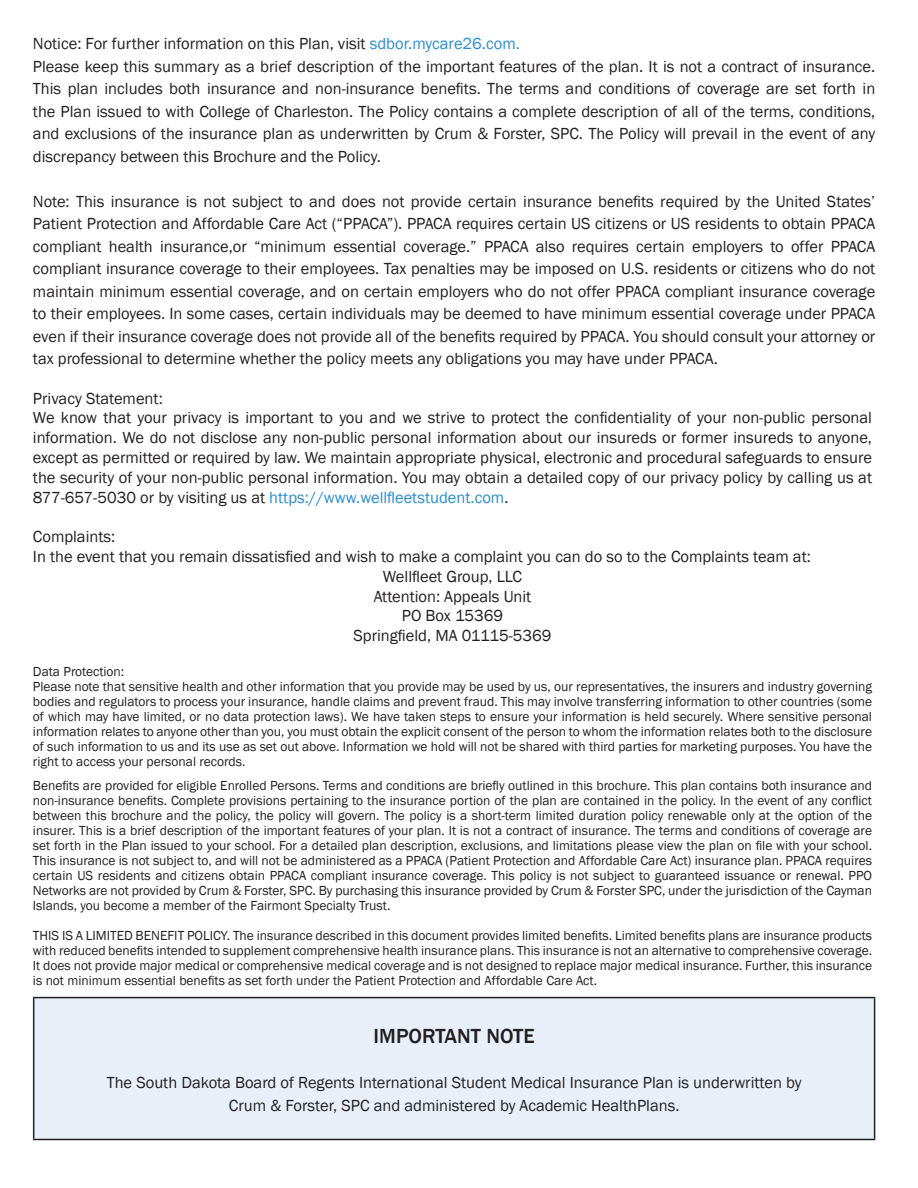
<style>
.page{position:relative;width:918px;height:1188px;background:#fff}
.page>*{position:absolute;margin:0;border:0;box-sizing:border-box;transform-origin:0 0}
.Header{font:500 21px "Franklin Gothic";color:#231f20}
.Header-2{font:16.5px/22.5px "Franklin Gothic";color:#231f20;text-align:justify}
.Header-3{font:13.5px/15px "Franklin Gothic";color:#231f20;text-align:justify}
.s1{color:#2a8ccb}
</style>
<div class="page">
<div style="left:34px;top:998px;width:841px;height:141px;background:#e8eff8"></div>
<hr style="left:33px;top:997px;width:842px;height:1px;background:#231f20">
<hr style="left:33px;top:998px;width:1px;height:141px;background:#231f20">
<hr style="left:874px;top:998px;width:1px;height:141px;background:#231f20">
<hr style="left:33px;top:1139px;width:842px;height:1px;background:#231f20">
<p class="Header-2" style="left:33px;top:33px;width:488px">Notice: For further information on this Plan, visit <span class="s1">sdbor.mycare26.com.</span></p>
<p class="Header-2" style="left:33px;top:55px;width:844px">Please keep this summary as a brief description of the important features of the plan. It is not a contract of insurance.<br>This plan includes both insurance and non-insurance benefits. The terms and conditions of coverage are set forth in the Plan issued to with College of Charleston. The Policy contains a complete description of all of the terms, conditions, and exclusions of the insurance plan as underwritten by Crum &amp; Forster, SPC. The Policy will prevail in the event of any discrepancy between this Brochure and the Policy.</p>
<p class="Header-2" style="left:33px;top:190px;width:844px">Note: This insurance is not subject to and does not provide certain insurance benefits required by the United States’ Patient Protection and Affordable Care Act (“PPACA”). PPACA requires certain US citizens or US residents to obtain PPACA compliant health insurance,or “minimum essential coverage.” PPACA also requires certain employers to offer PPACA compliant insurance coverage to their employees. Tax penalties may be imposed on U.S. residents or citizens who do not maintain minimum essential coverage, and on certain employers who do not offer PPACA compliant insurance coverage to their employees. In some cases, certain individuals may be deemed to have minimum essential coverage under PPACA even if their insurance coverage does not provide all of the benefits required by PPACA. You should consult your attorney or tax professional to determine whether the policy meets any obligations you may have under PPACA.</p>
<p class="Header-2" style="left:33px;top:387px;width:131px">Privacy Statement:</p>
<p class="Header-2" style="left:33px;top:408px;width:841px;line-height:19.8px">We know that your privacy is important to you and we strive to protect the confidentiality of your non-public personal information. We do not disclose any non-public personal information about our insureds or former insureds to anyone, except as permitted or required by law. We maintain appropriate physical, electronic and procedural safeguards to ensure the security of your non-public personal information. You may obtain a detailed copy of our privacy policy by calling us at 877-657-5030 or by visiting us at <span class="s1">https://www.wellfleetstudent.com</span>.</p>
<p class="Header-2" style="left:33px;top:526px;width:84px">Complaints:</p>
<p class="Header-2" style="left:33px;top:546px;width:779px">In the event that you remain dissatisfied and wish to make a complaint you can do so to the Complaints team at:</p>
<p class="Header-2" style="left:383px;top:565px;width:141px">Wellfleet Group, LLC</p>
<p class="Header-2" style="left:374px;top:585px;width:159px">Attention: Appeals Unit</p>
<p class="Header-2" style="left:402px;top:605px;width:103px">PO Box 15369</p>
<p class="Header-2" style="left:353px;top:625px;width:200px">Springfield, MA 01115-5369</p>
<p class="Header-3" style="left:33px;top:664px;width:93px">Data Protection:</p>
<p class="Header-3" style="left:33px;top:679px;width:841px">Please note that sensitive health and other information that you provide may be used by us, our representatives, the insurers and industry governing bodies and regulators to process your insurance, handle claims and prevent fraud. This may involve transferring information to other countries (some of which may have limited, or no data protection laws). We have taken steps to ensure your information is held securely. Where sensitive personal information relates to anyone other than you, you must obtain the explicit consent of the person to whom the information relates both to the disclosure of such information to us and its use as set out above. Information we hold will not be shared with third parties for marketing purposes. You have the right to access your personal records.</p>
<p class="Header-3" style="left:33px;top:779px;width:841px">Benefits are provided for eligible Enrolled Persons. Terms and conditions are briefly outlined in this brochure. This plan contains both insurance and non-insurance benefits. Complete provisions pertaining to the insurance portion of the plan are contained in the policy. In the event of any conflict between this brochure and the policy, the policy will govern. The policy is a short-term limited duration policy renewable only at the option of the insurer. This is a brief description of the important features of your plan. It is not a contract of insurance. The terms and conditions of coverage are set forth in the Plan issued to your school. For a detailed plan description, exclusions, and limitations please view the plan on file with your school.<br>This insurance is not subject to, and will not be administered as a PPACA (Patient Protection and Affordable Care Act) insurance plan. PPACA requires certain US residents and citizens obtain PPACA compliant insurance coverage. This policy is not subject to guaranteed issuance or renewal. PPO Networks are not provided by Crum &amp; Forster, SPC. By purchasing this insurance provided by Crum &amp; Forster SPC, under the jurisdiction of the Cayman Islands, you become a member of the Fairmont Specialty Trust.</p>
<p class="Header-3" style="left:33px;top:929px;width:841px">THIS IS A LIMITED BENEFIT POLICY. The insurance described in this document provides limited benefits. Limited benefits plans are insurance products with reduced benefits intended to supplement comprehensive health insurance plans. This insurance is not an alternative to comprehensive coverage.<br>It does not provide major medical or comprehensive medical coverage and is not designed to replace major medical insurance. Further, this insurance is not minimum essential benefits as set forth under the Patient Protection and Affordable Care Act.</p>
<p class="Header" style="left:374px;top:1024px;width:163px">IMPORTANT NOTE</p>
<p class="Header-2" style="left:107px;top:1072px;width:696px">The South Dakota Board of Regents International Student Medical Insurance Plan is underwritten by</p>
<p class="Header-2" style="left:229px;top:1095px;width:452px">Crum &amp; Forster, SPC and administered by Academic HealthPlans.</p>
</div>
